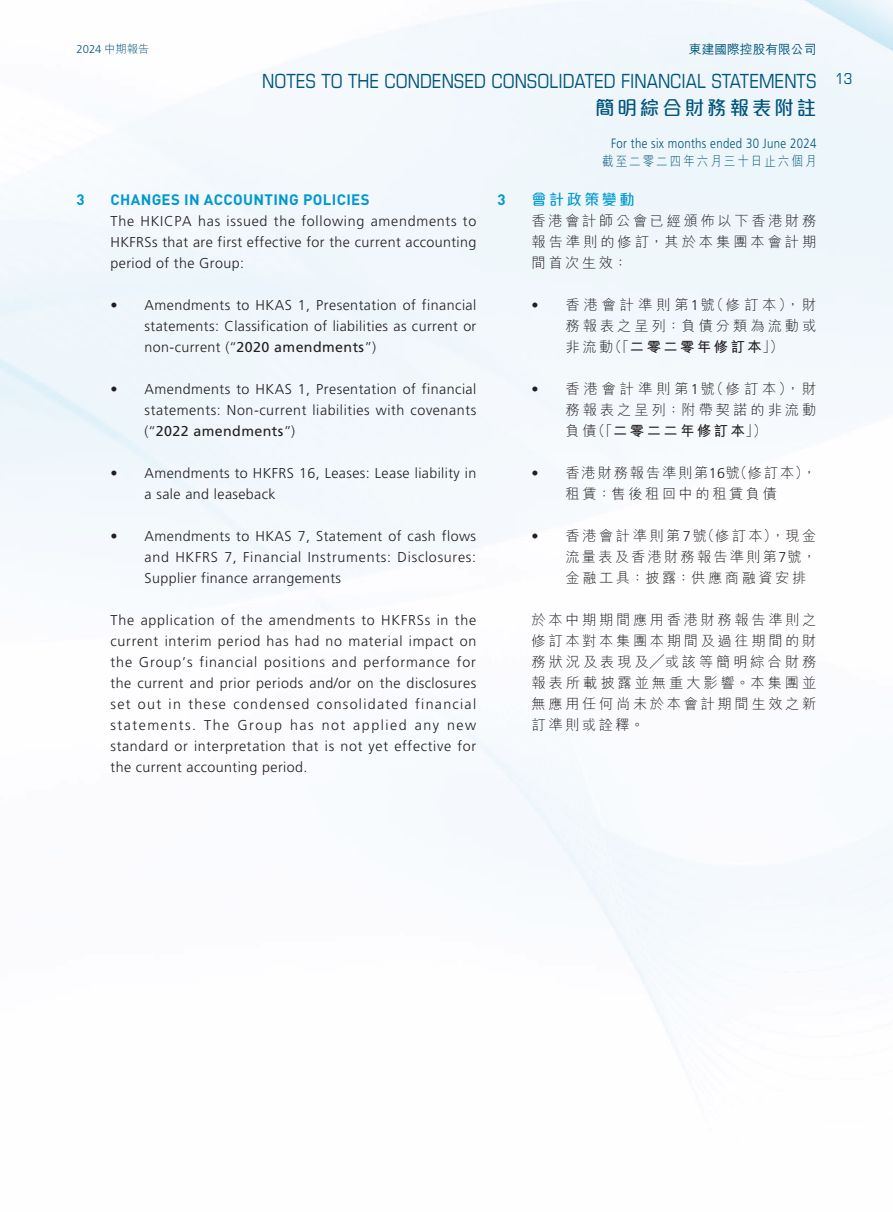
<style>
.page{position:relative;width:893px;height:1212px;background:#fff}
.page>*{position:absolute;margin:0;border:0;box-sizing:border-box;transform-origin:0 0}
.t1{font:condensed 19.5px "Eurostile LT Std";color:#00557a}
.t2{font:500 19.5px "M Elle HK";letter-spacing:.15em;color:#00557a}
._01_Heading_1{font:700 15px "DIN Pro";letter-spacing:.025em;color:#0098ce}
._01_Heading_1-2{font:500 15px "M Elle HK";letter-spacing:.175em;color:#0098ce}
.t3{font:condensed 15px "Eurostile LT Std";color:#00557a}
._00_Body_text{font:300 14.25px/21px "Frutiger LT Std";letter-spacing:.03em;color:#231f20;text-align:justify}
._00_Body_text-2{font:300 14.25px/21px "M Hei HK";letter-spacing:.185em;color:#231f20;text-align:justify}
._00_Body_text-3{font:300 14.25px/21px "M Hei HK";letter-spacing:.155em;color:#231f20;text-align:center}
.t4{font:300 13.5px "Frutiger LT Std";letter-spacing:.03em;color:#00557a;scale:.85 1}
.t5{font:300 13.5px "M Hei HK";letter-spacing:.18em;color:#00557a;scale:.85 1}
.t6{font:500 12.75px "M Hei HK";color:#00557a}
.t7{font:300 11.25px "Frutiger LT Std";color:#00557a}
.s1{font-family:"M Hei HK"}
.s2{font-weight:400}
.s3{font-family:"Frutiger LT Std"}
.s4{font-weight:700}
</style>
<div class="page">
<p class="t7" style="left:77px;top:42px;width:74px">2024 <span class="s1">中期報告</span></p>
<p class="t6" style="left:689px;top:40px;width:129px">東建國際控股有限公司</p>
<h1 class="t1" style="left:262px;top:69px;width:556px">NOTES TO THE CONDENSED CONSOLIDATED FINANCIAL STATEMENTS</h1>
<h1 class="t2" style="left:595px;top:98px;width:223px">簡明綜合財務報表附註</h1>
<p class="_01_Heading_1" style="left:77px;top:189px;width:10px">3</p>
<p class="_01_Heading_1" style="left:111px;top:189px;width:260px">CHANGES IN ACCOUNTING POLICIES</p>
<p class="_00_Body_text" style="left:111px;top:211px;width:367px">The HKICPA has issued the following amendments to HKFRSs that are first effective for the current accounting period of the Group:</p>
<p class="_00_Body_text" style="left:145px;top:295px;width:333px;text-indent:-34px">• Amendments to HKAS 1, Presentation of financial statements: Classification of liabilities as current or non-current (“<span class="s2">2020 amendments</span>”)</p>
<p class="_00_Body_text" style="left:145px;top:379px;width:333px;text-indent:-34px">• Amendments to HKAS 1, Presentation of financial statements: Non-current liabilities with covenants (“<span class="s2">2022 amendments</span>”)</p>
<p class="_00_Body_text" style="left:145px;top:463px;width:333px;text-indent:-34px">• Amendments to HKFRS 16, Leases: Lease liability in a sale and leaseback</p>
<p class="_00_Body_text" style="left:145px;top:526px;width:333px;text-indent:-34px">• Amendments to HKAS 7, Statement of cash flows and HKFRS 7, Financial Instruments: Disclosures:<br>Supplier finance arrangements</p>
<p class="_00_Body_text" style="left:111px;top:610px;width:367px">The application of the amendments to HKFRSs in the current interim period has had no material impact on the Group’s financial positions and performance for the current and prior periods and/or on the disclosures set out in these condensed consolidated financial statements. The Group has not applied any new standard or interpretation that is not yet effective for the current accounting period.</p>
<p class="t4" style="left:611px;top:136px;width:243px">For the six months ended 30 June 2024</p>
<p class="t5" style="left:602px;top:154px;width:254px">截至二零二四年六月三十日止六個月</p>
<p class="_01_Heading_1" style="left:497px;top:189px;width:10px">3</p>
<p class="_01_Heading_1-2" style="left:532px;top:192px;width:104px">會計政策變動</p>
<p class="_00_Body_text-2" style="left:531px;top:210px;width:286px">香港會計師公會已經頒佈以下香港財務報告準則的修訂，其於本集團本會計期間首次生效：</p>
<p class="_00_Body_text-2" style="left:566px;top:294px;width:252px;text-indent:-34px"><span class="s3">•</span> 香港會計準則第<span class="s3">1</span>號（修訂本），財務報表之呈列：負債分類為流動或非流動（「<span class="s4">二零二零年修訂本</span>」）</p>
<p class="_00_Body_text-2" style="left:566px;top:378px;width:252px;text-indent:-34px"><span class="s3">•</span> 香港會計準則第<span class="s3">1</span>號（修訂本），財務報表之呈列：附帶契諾的非流動負債（「<span class="s4">二零二二年修訂本</span>」）</p>
<p class="_00_Body_text-3" style="left:531px;top:462px;width:286px"><span class="s3">•</span> 香港財務報告準則第<span class="s3">16</span>號（修訂本），租賃：售後租回中的租賃負債</p>
<p class="_00_Body_text-2" style="left:566px;top:525px;width:252px;text-indent:-34px"><span class="s3">•</span> 香港會計準則第<span class="s3">7</span>號（修訂本），現金流量表及香港財務報告準則第<span class="s3">7</span>號，金融工具：披露：供應商融資安排</p>
<p class="_00_Body_text-2" style="left:531px;top:609px;width:286px">於本中期期間應用香港財務報告準則之修訂本對本集團本期間及過往期間的財務狀況及表現及╱或該等簡明綜合財務報表所載披露並無重大影響。本集團並無應用任何尚未於本會計期間生效之新訂準則或詮釋。</p>
<p class="t3" style="left:836px;top:69px;width:18px">13</p>
</div>
